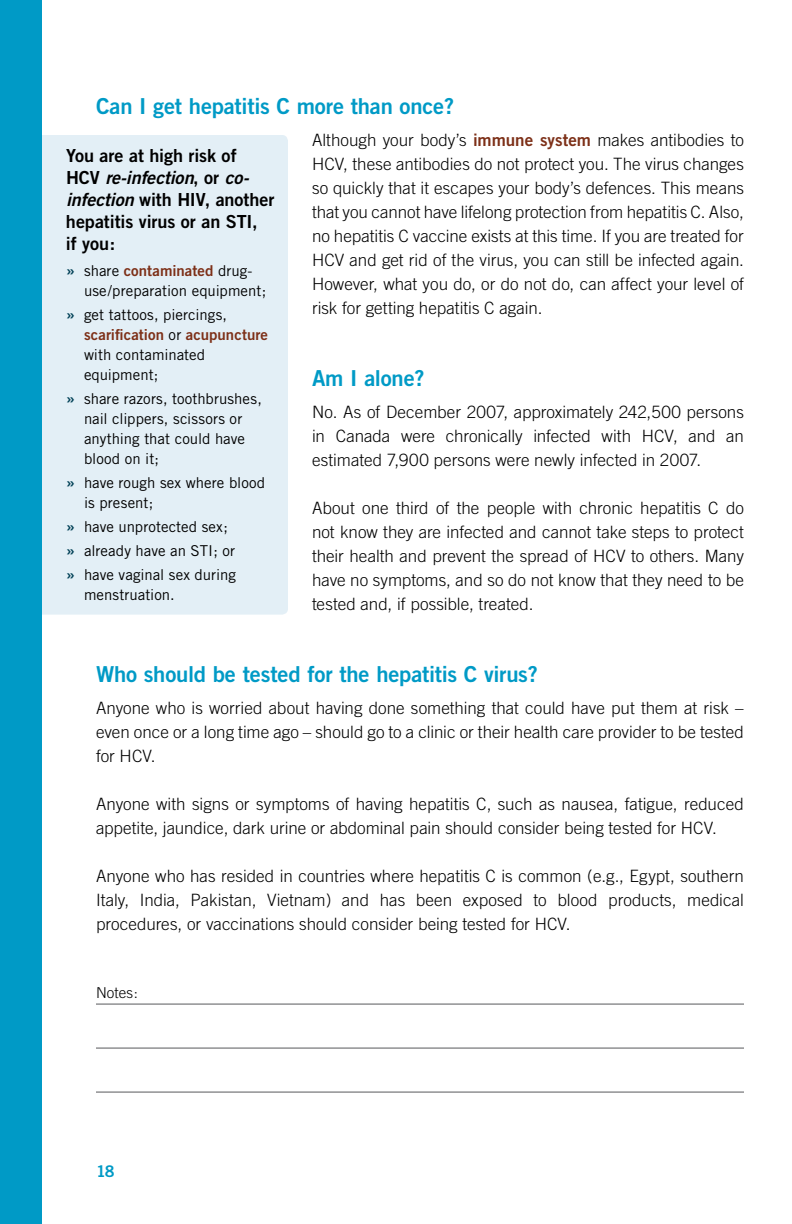
<style>
.page{position:relative;width:792px;height:1224px;background:#fff}
.page>*{position:absolute;margin:0;border:0;box-sizing:border-box;transform-origin:0 0}
.t1{font:22px "Trade Gothic Bold Two";letter-spacing:-.005em;color:#009ac6}
.t2{font:18px/22px "Trade Gothic Bold Two";letter-spacing:-.005em;color:#000}
.t3{font:300 17px/24px "Trade Gothic";color:#000;text-align:justify}
.t4{font:16px "Trade Gothic Bold Two";color:#009ac6}
.t5{font:15px/20px "Trade Gothic";letter-spacing:.005em;color:#000}
.t6{font:15px "Trade Gothic Bold Two";color:#7d3018}
.t7{font:300 15px "Trade Gothic";letter-spacing:.01em;color:#000}
.s1{font-family:"Trade Gothic Bold Two";font-weight:400;color:#7d3018}
.s2{font-style:italic}
.s3{font-size:16px;color:#004056}
.s4{font-family:"Trade Gothic";color:#000}
.s5{font-family:"Trade Gothic Bold Two";font-size:16px;color:#004056}
</style>
<div class="page">
<hr style="left:96px;top:1004px;width:648px;height:1px;background:#58595b">
<hr style="left:96px;top:1048px;width:648px;height:1px;background:#58595b">
<hr style="left:96px;top:1092px;width:648px;height:1px;background:#58595b">
<div style="left:0;top:135px;width:288px;height:480px;background:#e3eff6;border-radius:6px"></div>
<div style="left:0;top:0;width:42px;height:1224px;background:#009ac6"></div>
<p class="t1" style="left:96px;top:92px;width:360px">Can I get hepatitis C more than once?</p>
<p class="t3" style="left:312px;top:128px;width:434px">Although your body’s <span class="s1">immune system</span> makes antibodies to HCV, these antibodies do not protect you. The virus changes so quickly that it escapes your body’s defences. This means that you cannot have lifelong protection from hepatitis C. Also, no hepatitis C vaccine exists at this time. If you are treated for HCV and get rid of the virus, you can still be infected again.<br>However, what you do, or do not do, can affect your level of risk for getting hepatitis C again.</p>
<p class="t2" style="left:66px;top:144px;width:210px">You are at high risk of<br>HCV <span class="s2">re-infection</span>, or <span class="s2">co&shy;infection</span> with HIV, another hepatitis virus or an STI ,<br>if you:</p>
<p class="t6" style="left:66px;top:261px;width:188px"><span class="s3">»</span> <span class="s4">share</span> contaminated <span class="s4">drug-</span></p>
<p class="t5" style="left:66px;top:278px;width:202px;line-height:24px;text-indent:18px">use/preparation equipment; <span class="s5">»</span> get tattoos, piercings,</p>
<p class="t6" style="left:84px;top:325px;width:186px">scarification <span class="s4">or</span> acupuncture</p>
<p class="t5" style="left:84px;top:344px;width:123px">with contaminated equipment;</p>
<p class="t5" style="left:84px;top:388px;width:179px;text-indent:-18px"><span class="s5">»</span> share razors, toothbrushes, nail clippers, scissors or anything that could have blood on it;</p>
<p class="t5" style="left:84px;top:472px;width:183px;text-indent:-18px"><span class="s5">»</span> have rough sex where blood is present;</p>
<p class="t5" style="left:66px;top:514px;width:171px;line-height:24px"><span class="s5">»</span> have unprotected sex; <span class="s5">»</span> already have an STI; or <span class="s5">»</span> have vaginal sex during</p>
<p class="t5" style="left:84px;top:584px;width:92px">menstruation.</p>
<p class="t1" style="left:312px;top:364px;width:114px">Am I alone?</p>
<p class="t3" style="left:312px;top:400px;width:434px">No. As of December 2007, approximately 242,500 persons in Canada were chronically infected with HCV, and an estimated 7,900 persons were newly infected in 2007.</p>
<p class="t3" style="left:312px;top:496px;width:433px">About one third of the people with chronic hepatitis C do not know they are infected and cannot take steps to protect their health and prevent the spread of HCV to others. Many have no symptoms, and so do not know that they need to be tested and, if possible, treated.</p>
<p class="t1" style="left:96px;top:660px;width:443px">Who should be tested for the hepatitis C virus?</p>
<p class="t3" style="left:96px;top:696px;width:650px">Anyone who is worried about having done something that could have put them at risk – even once or a long time ago – should go to a clinic or their health care provider to be tested for HCV.</p>
<p class="t3" style="left:96px;top:792px;width:649px">Anyone with signs or symptoms of having hepatitis C, such as nausea, fatigue, reduced appetite, jaundice, dark urine or abdominal pain should consider being tested for HCV.</p>
<p class="t3" style="left:96px;top:864px;width:649px">Anyone who has resided in countries where hepatitis C is common (e.g., Egypt, southern Italy, India, Pakistan, Vietnam) and has been exposed to blood products, medical procedures, or vaccinations should consider being tested for HCV.</p>
<p class="t7" style="left:96px;top:984px;width:43px">Notes:</p>
<p class="t4" style="left:96px;top:1161px;width:20px">18</p>
</div>
